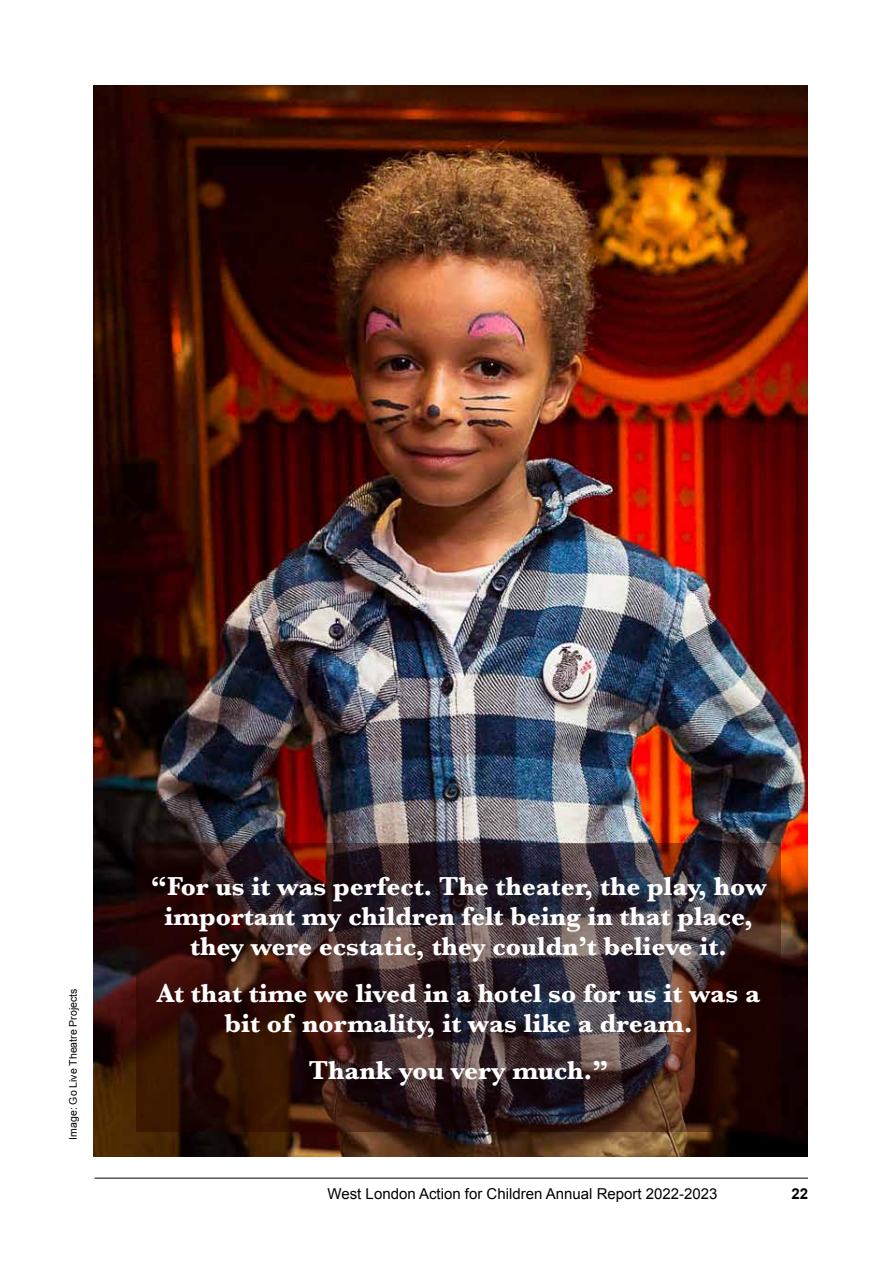
<style>
.page{position:relative;width:893px;height:1263px;background:#fff}
.page>*{position:absolute;margin:0;border:0;box-sizing:border-box;transform-origin:0 0}
.t1{font:700 27px/30px "Baskerville";color:#fff;text-align:center}
.t2{font:15px "Arial";color:#000}
.t3{font:700 15px "Arial";color:#000}
.t4{font:10.5px "Arial";color:#000}
</style>
<div class="page">
<hr style="left:95px;top:1178px;width:713px;height:1px;background:#000">
<img style="left:94px;top:85px;width:714px;height:1072px">
<svg style="left:137px;top:843px;width:644px;height:288px;background:#341f20"></svg>
<p class="t4" style="left:66px;top:1140px;width:152px;rotate:-90deg">Image: Go Live Theatre Projects</p>
<p class="t1" style="left:151px;top:871px;width:617px">“For us it was perfect. The theater, the play, how important my children felt being in that place, they were ecstatic, they couldn’t believe it.</p>
<p class="t1" style="left:157px;top:978px;width:605px">At that time we lived in a hotel so for us it was a bit of normality, it was like a dream.</p>
<p class="t1" style="left:309px;top:1055px;width:301px">Thank you very much.”</p>
<p class="t2" style="left:328px;top:1184px;width:391px">West London Action for Children Annual Report 2022-2023</p>
<p class="t3" style="left:791px;top:1183px;width:18px">22</p>
</div>
